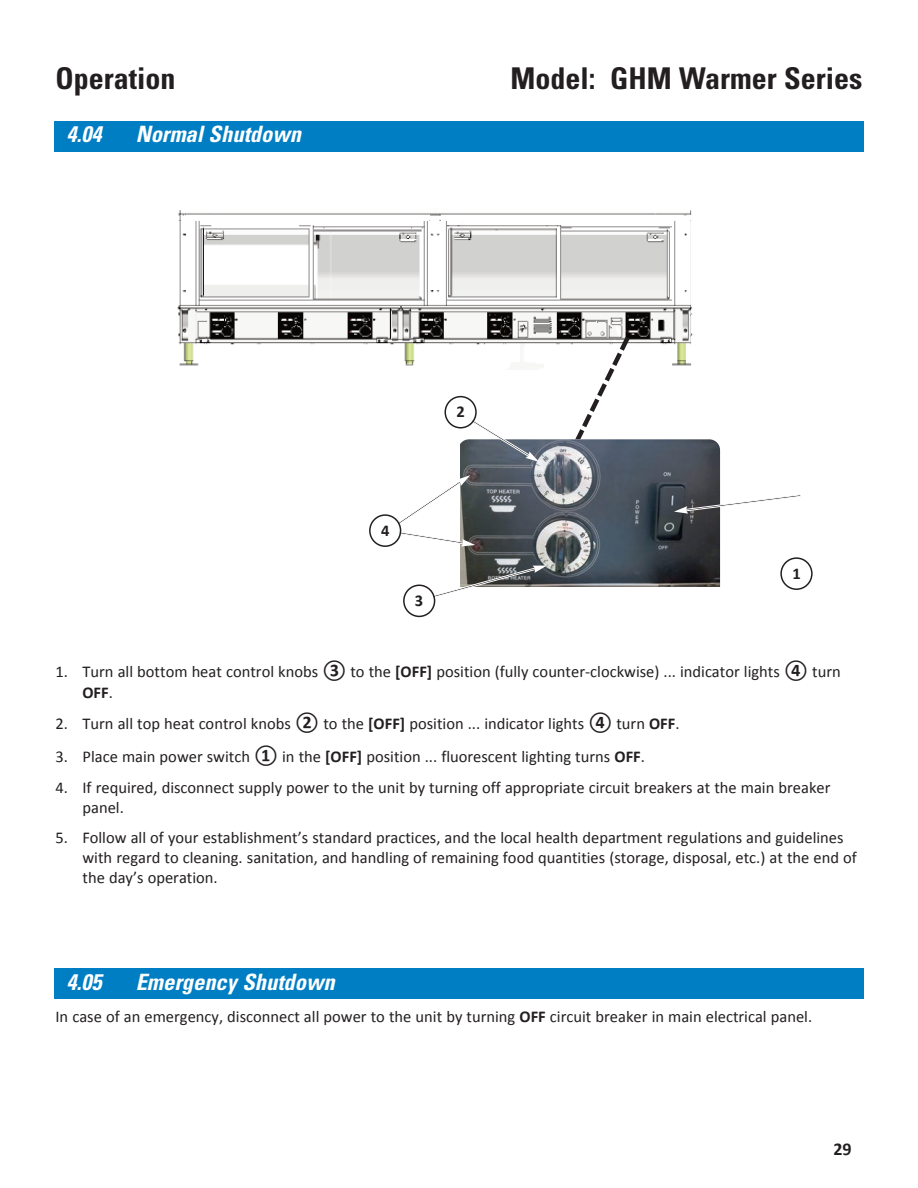
<style>
.page{position:relative;width:918px;height:1188px;background:#fff}
.page>*{position:absolute;margin:0;border:0;box-sizing:border-box;transform-origin:0 0}
.t1{font:700 condensed 30px "Univers";color:#231f20}
.t2{font:italic 700 condensed 22.5px "Univers";color:#fff}
.t3{font:700 18px "Calibri";color:#231f20}
.t4{font:16.5px/19.8px "Calibri";color:#231f20}
.t5{font:700 16.5px "Calibri";color:#231f20}
.s1{font-weight:700;font-size:18px}
.s2{font-weight:700}
</style>
<div class="page">
<img style="left:177px;top:210px;width:516px;height:156px">
<div style="left:54px;top:122px;width:810px;height:30px;background:#007ec3"></div>
<svg style="left:570px;top:332px;width:64px;height:107px"></svg>
<img style="left:461px;top:439px;width:259px;height:147px">
<svg style="left:674px;top:494px;width:127px;height:20px"></svg>
<svg style="left:369px;top:475px;width:106px;height:72px"></svg>
<svg style="left:780px;top:557px;width:33px;height:33px"></svg>
<svg style="left:403px;top:566px;width:144px;height:51px"></svg>
<svg style="left:444px;top:396px;width:95px;height:66px"></svg>
<div style="left:54px;top:969px;width:810px;height:30px;background:#007ec3"></div>
<h1 class="t1" style="left:55px;top:67px;width:121px">Operation</h1>
<h2 class="t2" style="left:67px;top:126px;width:41px">4.04</h2>
<h2 class="t2" style="left:136px;top:126px;width:172px">NormalShutdown</h2>
<h1 class="t1" style="left:510px;top:67px;width:354px">Model: GHM Warmer Series</h1>
<p class="t5" style="left:456px;top:405px;width:10px">2</p>
<p class="t5" style="left:381px;top:523px;width:10px">4</p>
<p class="t5" style="left:415px;top:594px;width:10px">3</p>
<p class="t5" style="left:792px;top:566px;width:10px">1</p>
<p class="t4" style="left:83px;top:663px;width:760px;line-height:20.5px;text-indent:-27px">1. Turn all bottom heat control knobs <span class="s1">③</span> to the <span class="s2">[OFF]</span> position (fully counter‐clockwise) ... indicator lights <span class="s1">④</span> turn<br><span class="s2">OFF</span>.</p>
<p class="t4" style="left:56px;top:715px;width:626px">2. Turn all top heat control knobs <span class="s1">②</span> to the <span class="s2">[OFF]</span> position ... indicator lights <span class="s1">④</span> turn <span class="s2">OFF</span>.</p>
<p class="t4" style="left:56px;top:748px;width:591px">3. Place main power switch <span class="s1">①</span> in the <span class="s2">[OFF]</span> position ... fluorescent lighting turns <span class="s2">OFF</span>.</p>
<p class="t4" style="left:83px;top:779px;width:750px;text-indent:-27px">4. If required, disconnect supply power to the unit by turning off appropriate circuit breakers at the main breaker panel.</p>
<p class="t4" style="left:83px;top:829px;width:776px;text-indent:-27px">5. Follow all of your establishment’s standard practices, and the local health department regulations and guidelines with regard to cleaning. sanitation, and handling of remaining food quantities (storage, disposal, etc.) at the end of the day’s operation.</p>
<h2 class="t2" style="left:67px;top:973px;width:41px">4.05</h2>
<h2 class="t2" style="left:136px;top:973px;width:205px">Emergency Shutdown</h2>
<p class="t4" style="left:55px;top:1008px;width:758px">In case of an emergency, disconnect all power to the unit by turning <span class="s2">OFF</span> circuit breaker in main electrical panel.</p>
<p class="t3" style="left:833px;top:1142px;width:20px">29</p>
</div>
